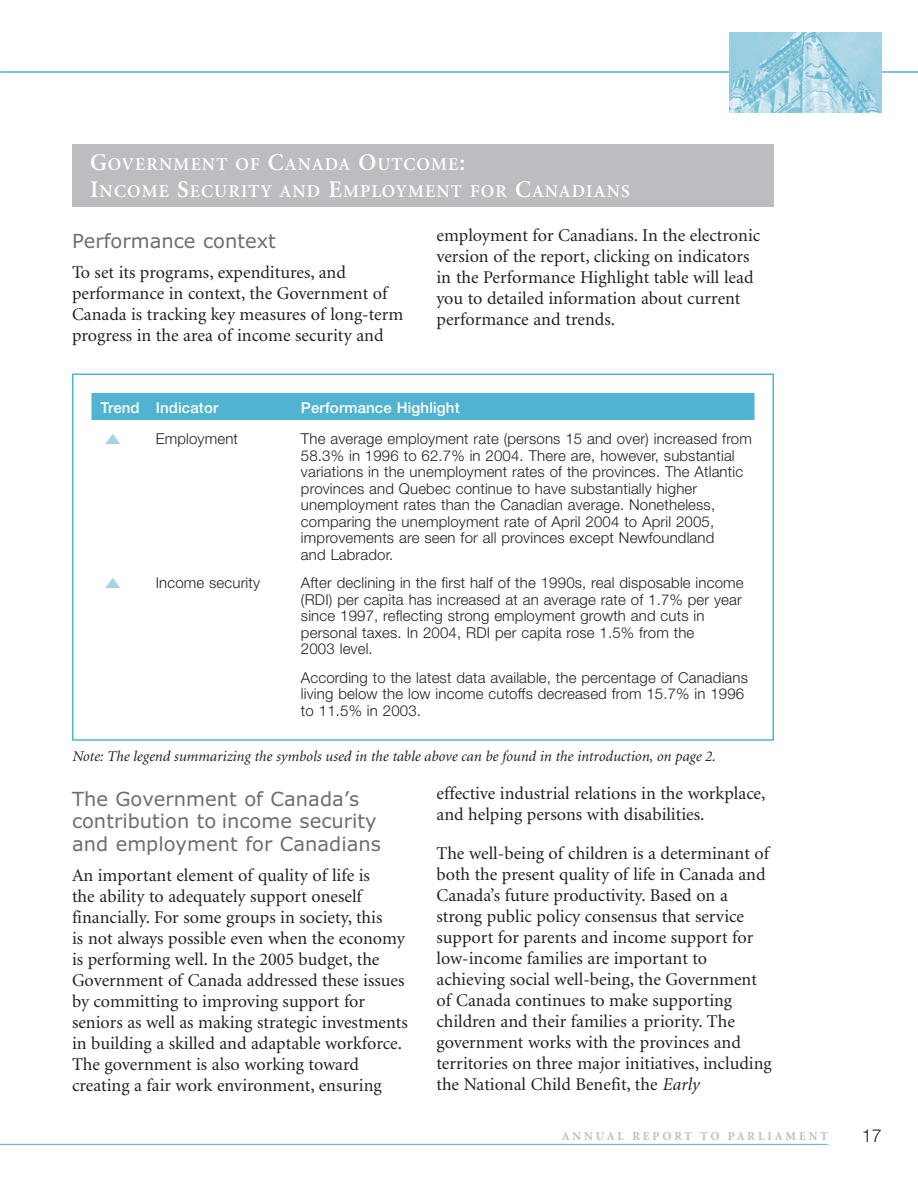
<style>
.page{position:relative;width:918px;height:1188px;background:#fff}
.page>*{position:absolute;margin:0;border:0;box-sizing:border-box;transform-origin:0 0}
.t1{font:21px "Quirks ICG";color:#a5d3e2}
.t2{font:19.5px/22.5px "Verdana";color:#6d6e70}
.t3{font:18px/21px "Minion";color:#231f20}
.t4{font:600 18px/27px "Minion";letter-spacing:.065em;color:#fff}
.t5{font:300 18px "Helvetica Neue";color:#231f20}
.t6{font:300 15px/16.5px "Helvetica Neue";letter-spacing:.01em;color:#231f20}
.t7{font:italic 15px "Minion";color:#231f20}
.t8{font:500 15px "Helvetica Neue";letter-spacing:.01em;color:#fff}
.t9{font:700 12px "Minion";letter-spacing:.245em;color:#bbbdc0}
.s1{font-size:24px}
.s2{font-style:italic}
</style>
<div class="page">
<hr style="left:0;top:71px;width:918px;height:2px;background:#50b3cf">
<hr style="left:0;top:1144px;width:828px;height:1px;background:#50b3cf">
<img style="left:729px;top:33px;width:153px;height:79px">
<div style="left:72px;top:144px;width:702px;height:63px;background:#bbbdc0"></div>
<div style="left:92px;top:393px;width:662px;height:27px;background:#50b3cf"></div>
<div style="left:72px;top:374px;width:702px;height:367px;border:2px solid #50b3cf"></div>
<p class="t4" style="left:90px;top:152px;width:541px"><span class="s1">G</span>OVERNMENT OF <span class="s1">C</span>ANADA <span class="s1">O</span>UTCOME<span class="s1">:<br>I</span>NCOME <span class="s1">S</span>ECURITY AND <span class="s1">E</span>MPLOYMENT FOR <span class="s1">C</span>ANADIANS</p>
<p class="t2" style="left:72px;top:231px;width:205px">Performance context</p>
<p class="t3" style="left:72px;top:263px;width:333px">To set its programs, expenditures, and performance in context, the Government of Canada is tracking key measures of long-term progress in the area of income security and</p>
<p class="t3" style="left:436px;top:226px;width:325px">employment for Canadians. In the electronic version of the report, clicking on indicators in the Performance Highlight table will lead you to detailed information about current performance and trends.</p>
<p class="t8" style="left:100px;top:402px;width:119px">Trend Indicator</p>
<p class="t8" style="left:301px;top:402px;width:160px">Performance Highlight</p>
<p class="t1" style="left:103px;top:431px;width:20px">$</p>
<p class="t6" style="left:156px;top:432px;width:84px">Employment</p>
<p class="t6" style="left:301px;top:432px;width:452px">The average employment rate (persons 15 and over) increased from 58.3% in 1996 to 62.7% in 2004. There are, however, substantial variations in the unemployment rates of the provinces. The Atlantic provinces and Quebec continue to have substantially higher unemployment rates than the Canadian average. Nonetheless, comparing the unemployment rate of April 2004 to April 2005, improvements are seen for all provinces except Newfoundland<br>and Labrador.</p>
<p class="t1" style="left:103px;top:575px;width:20px">$</p>
<p class="t6" style="left:156px;top:576px;width:106px">Income security</p>
<p class="t6" style="left:301px;top:576px;width:444px">After declining in the first half of the 1990s, real disposable income (RDI) per capita has increased at an average rate of 1.7% per year since 1997, reflecting strong employment growth and cuts in personal taxes. In 2004, RDI per capita rose 1.5% from the<br>2003 level.</p>
<p class="t6" style="left:301px;top:670px;width:449px">According to the latest data available, the percentage of Canadians living below the low income cutoffs decreased from 15.7% in 1996 to 11.5% in 2003.</p>
<p class="t7" style="left:72px;top:750px;width:645px">Note: The legend summarizing the symbols used in the table above can be found in the introduction, on page 2.</p>
<p class="t2" style="left:72px;top:789px;width:310px">The Government of Canada’s contribution to income security and employment for Canadians</p>
<p class="t3" style="left:72px;top:866px;width:337px">An important element of quality of life is<br>the ability to adequately support oneself financially. For some groups in society, this<br>is not always possible even when the economy is performing well. In the 2005 budget, the Government of Canada addressed these issues by committing to improving support for seniors as well as making strategic investments in building a skilled and adaptable workforce.<br>The government is also working toward creating a fair work environment, ensuring</p>
<p class="t3" style="left:436px;top:784px;width:331px">effective industrial relations in the workplace, and helping persons with disabilities.</p>
<p class="t3" style="left:436px;top:844px;width:337px">The well-being of children is a determinant of both the present quality of life in Canada and Canada’s future productivity. Based on a strong public policy consensus that service support for parents and income support for low-income families are important to achieving social well-being, the Government of Canada continues to make supporting children and their families a priority. The government works with the provinces and territories on three major initiatives, including the National Child Benefit, the <span class="s2">Early</span></p>
<p class="t9" style="left:562px;top:1132px;width:268px">ANNUAL REPORT TO PARLIAMENT</p>
<p class="t5" style="left:862px;top:1130px;width:22px">17</p>
</div>
